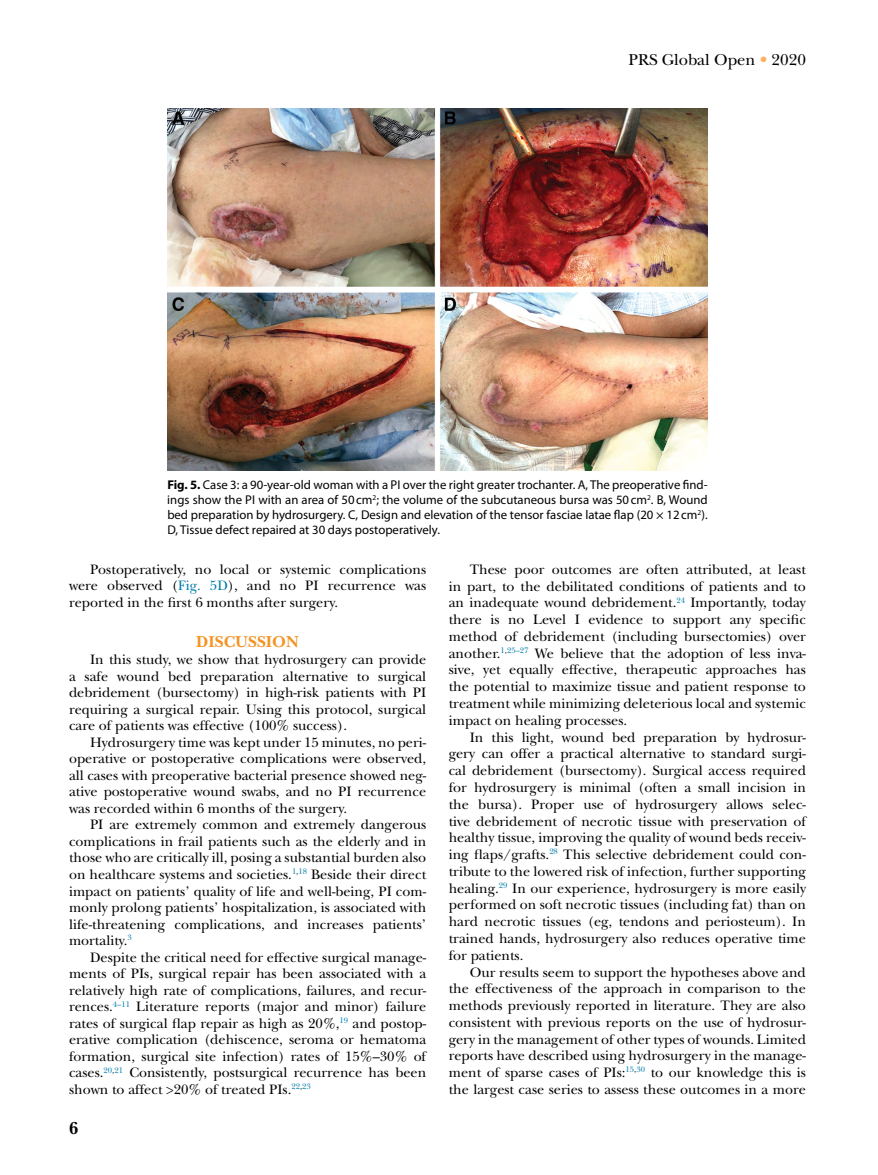
<style>
.page{position:relative;width:878px;height:1175px;background:#fff}
.page>*{position:absolute;margin:0;border:0;box-sizing:border-box;transform-origin:0 0}
.t1{font:700 18px "New Baskerville Std";color:#000}
.t2{font:16.5px "New Baskerville Std";color:#000}
.t3{font:700 16.5px "New Baskerville Std";color:#f39424}
.t4{font:14.25px/16.8px "New Baskerville Std";color:#000;text-align:justify}
.t5{font:12.75px/15px "Myriad Pro";color:#000;text-align:justify}
.s1{color:#fbb161}
.s2{font-weight:700}
.s3{color:#017eac}
</style>
<div class="page">
<img style="left:167px;top:108px;width:540px;height:362px">
<p class="t2" style="left:628px;top:50px;width:179px">PRS Global Open <span class="s1">•</span> 2020</p>
<p class="t5" style="left:167px;top:477px;width:542px"><span class="s2">Fig. 5.</span> Case 3: a 90-year-old woman with a PI over the right greater trochanter. A, The preoperative find&shy;ings show the PI with an area of 50cm<sup>2</sup>; the volume of the subcutaneous bursa was 50cm<sup>2</sup>. B, Wound bed preparation by hydrosurgery. C, Design and elevation of the tensor fasciae latae flap (20 × 12cm<sup>2</sup>).<br>D, Tissue defect repaired at 30 days postoperatively.</p>
<p class="t4" style="left:69px;top:561px;width:359px;text-indent:21px">Postoperatively, no local or systemic complications were observed (<span class="s3">Fig. 5D</span>), and no PI recurrence was reported in the first 6 months after surgery.</p>
<p class="t3" style="left:196px;top:632px;width:104px">DISCUSSION</p>
<p class="t4" style="left:69px;top:651px;width:359px;text-indent:21px">In this study, we show that hydrosurgery can provide a safe wound bed preparation alternative to surgical debridement (bursectomy) in high-risk patients with PI requiring a surgical repair. Using this protocol, surgical care of patients was effective (100% success).</p>
<p class="t4" style="left:69px;top:734px;width:359px;text-indent:21px">Hydrosurgery time was kept under 15 minutes, no peri&shy;operative or postoperative complications were observed, all cases with preoperative bacterial presence showed neg&shy;ative postoperative wound swabs, and no PI recurrence was recorded within 6 months of the surgery.</p>
<p class="t4" style="left:69px;top:816px;width:359px;text-indent:21px">PI are extremely common and extremely dangerous complications in frail patients such as the elderly and in those who are critically ill, posing a substantial burden also on healthcare systems and societies.<sup>1</sup><sup>,</sup><sup>18</sup> Beside their direct impact on patients’ quality of life and well-being, PI com&shy;monly prolong patients’ hospitalization, is associated with life-threatening complications, and increases patients’ mortality.<sup>3</sup></p>
<p class="t4" style="left:69px;top:948px;width:359px;text-indent:21px">Despite the critical need for effective surgical manage&shy;ments of PIs, surgical repair has been associated with a relatively high rate of complications, failures, and recur&shy;rences.<sup>4–11</sup> Literature reports (major and minor) failure rates of surgical flap repair as high as 20%,<sup>19</sup> and postop&shy;erative complication (dehiscence, seroma or hematoma formation, surgical site infection) rates of 15%–30% of cases.<sup>20</sup><sup>,</sup><sup>21</sup> Consistently, postsurgical recurrence has been shown to affect &gt;20% of treated PIs.<sup>22</sup><sup>,</sup><sup>23</sup></p>
<p class="t1" style="left:69px;top:1118px;width:11px">6</p>
<p class="t4" style="left:448px;top:561px;width:359px;text-indent:21px">These poor outcomes are often attributed, at least in part, to the debilitated conditions of patients and to an inadequate wound debridement.<sup>24</sup> Importantly, today there is no Level I evidence to support any specific method of debridement (including bursectomies) over another.<sup>1</sup><sup>,</sup><sup>25–27</sup> We believe that the adoption of less inva&shy;sive, yet equally effective, therapeutic approaches has the potential to maximize tissue and patient response to treatment while minimizing deleterious local and systemic impact on healing processes.</p>
<p class="t4" style="left:448px;top:728px;width:359px;text-indent:21px">In this light, wound bed preparation by hydrosur&shy;gery can offer a practical alternative to standard surgi&shy;cal debridement (bursectomy). Surgical access required for hydrosurgery is minimal (often a small incision in the bursa). Proper use of hydrosurgery allows selec&shy;tive debridement of necrotic tissue with preservation of healthy tissue, improving the quality of wound beds receiv&shy;ing flaps/grafts.<sup>28</sup> This selective debridement could con&shy;tribute to the lowered risk of infection, further supporting healing.<sup>29</sup> In our experience, hydrosurgery is more easily performed on soft necrotic tissues (including fat) than on hard necrotic tissues (eg, tendons and periosteum). In trained hands, hydrosurgery also reduces operative time for patients.</p>
<p class="t4" style="left:449px;top:963px;width:359px;text-indent:21px">Our results seem to support the hypotheses above and the effectiveness of the approach in comparison to the methods previously reported in literature. They are also consistent with previous reports on the use of hydrosur&shy;gery in the management of other types of wounds. Limited reports have described using hydrosurgery in the manage&shy;ment of sparse cases of PIs:<sup>15</sup><sup>,</sup><sup>30</sup> to our knowledge this is the largest case series to assess these outcomes in a more</p>
</div>
